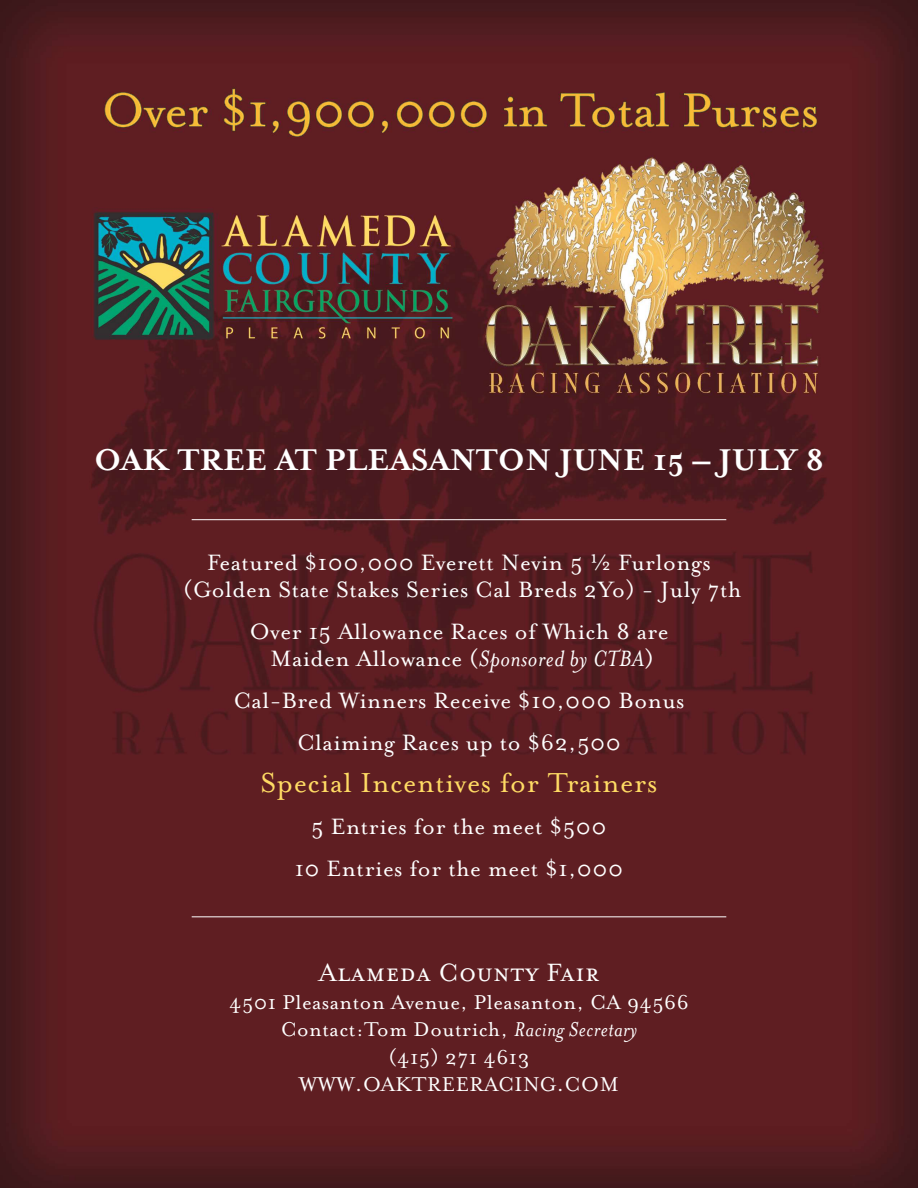
<style>
.page{position:relative;width:918px;height:1188px;background:#fff}
.page>*{position:absolute;margin:0;border:0;box-sizing:border-box;transform-origin:0 0}
.t1{font:700 34.5px "Mrs Eaves";color:#fff}
.t2{font:31.5px "Mrs Eaves Roman";letter-spacing:.02em;color:#ffdb64}
.t3{font:28.65px "Mrs Eaves Small Caps";letter-spacing:.02em;color:#fff}
.t4{font:25.5px/27px "Mrs Eaves Roman";letter-spacing:.02em;color:#fff;text-align:center}
.t5{font:22.95px/27.6px "Mrs Eaves Roman";letter-spacing:.02em;color:#fff;text-align:center}
.s1{font-family:"Mrs Eaves";font-style:italic}
</style>
<div class="page">
<img style="left:0;top:0;width:918px;height:1188px">
<img style="left:105px;top:89px;width:712px;height:47px">
<hr style="left:192px;top:916px;width:534px;height:1px;background:#fff">
<hr style="left:192px;top:519px;width:534px;height:1px;background:#fff">
<p class="t1" style="left:94px;top:449px;width:732px">OAK TREE AT PLEASANTON JUNE 15 – JULY 8</p>
<p class="t4" style="left:183px;top:552px;width:560px">Featured $100,000 Everett Nevin 5 ½ Furlongs (Golden State Stakes Series Cal Breds 2Yo) - July 7th</p>
<p class="t4" style="left:250px;top:621px;width:420px">Over 15 Allowance Races of Which 8 are<br>Maiden Allowance (<span class="s1">Sponsored by CTBA</span>)</p>
<p class="t4" style="left:233px;top:682px;width:453px;line-height:42px">Cal-Bred Winners Receive $10,000 Bonus<br>Claiming Races up to $62,500</p>
<p class="t2" style="left:261px;top:772px;width:398px">Special Incentives for Trainers</p>
<p class="t4" style="left:295px;top:808px;width:330px;line-height:42px">5 Entries for the meet $500<br>10 Entries for the meet $1,000</p>
<p class="t3" style="left:319px;top:955px;width:282px">Alameda County Fair</p>
<p class="t5" style="left:229px;top:991px;width:461px">4501 Pleasanton Avenue, Pleasanton, CA 94566<br>Contact:Tom Doutrich, <span class="s1">Racing Secretary<br></span>(415) 271 4613<br>WWW.OAKTREERACING.COM</p>
</div>
